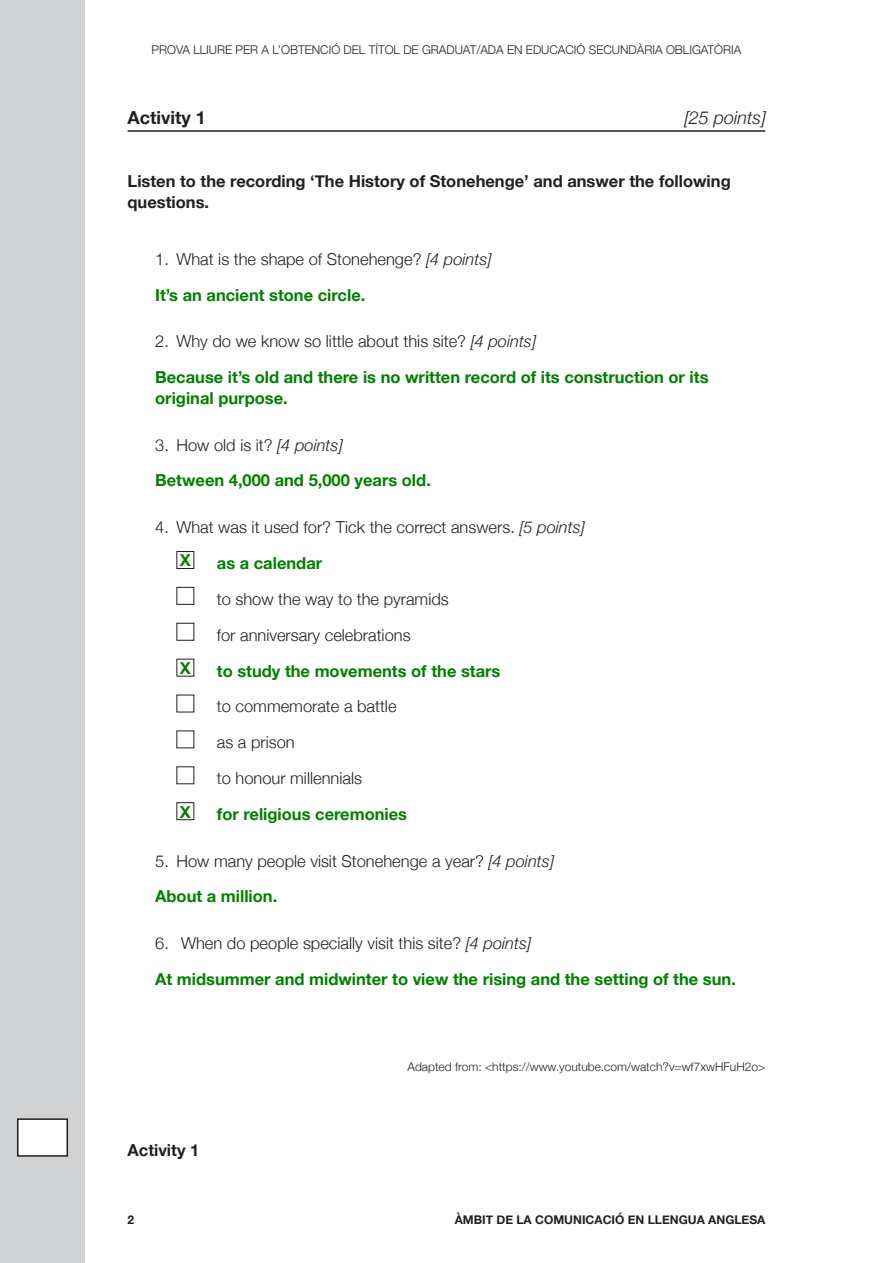
<style>
.page{position:relative;width:893px;height:1263px;background:#fff}
.page>*{position:absolute;margin:0;border:0;box-sizing:border-box;transform-origin:0 0}
.Activitat{font:italic 300 18px "Helvetica Neue";color:#231f20}
.Activitat-2{font:700 18px "Helvetica Neue";color:#231f20}
.Subpregunta{font:300 16.5px "Helvetica Neue";color:#231f20}
.Subpregunta-2{font:700 16.5px/21px "Helvetica Neue";color:#008000}
.Pregunta{font:700 16.5px/21px "Helvetica Neue";color:#231f20}
.Text{font:700 16.5px "Helvetica Neue";color:#231f20}
.Text-2{font:700 16.5px "Helvetica Neue";color:#008000}
.Font{font:300 12px "Helvetica Neue";color:#231f20}
.t1{font:700 12px "Helvetica Neue";color:#231f20}
.s1{font-style:italic}
</style>
<div class="page">
<div style="left:0;top:0;width:85px;height:1263px;background:#d1d2d4"></div>
<hr style="left:128px;top:130px;width:637px;height:2px;background:#231f20">
<div style="left:176px;top:551px;width:18px;height:18px;border:1px solid #231f20"></div>
<div style="left:176px;top:587px;width:18px;height:18px;border:1px solid #231f20"></div>
<div style="left:176px;top:623px;width:18px;height:18px;border:1px solid #231f20"></div>
<div style="left:176px;top:802px;width:18px;height:18px;border:1px solid #231f20"></div>
<div style="left:18px;top:1119px;width:49px;height:37px;background:#fff"></div>
<div style="left:17px;top:1118px;width:51px;height:39px;border:2px solid #231f20"></div>
<p class="Font" style="left:152px;top:40px;width:591px">PROVA LLIURE PER A L’OBTENCIÓ DEL TÍTOL DE GRADUAT/ADA EN EDUCACIÓ SECUNDÀRIA OBLIGATÒRIA</p>
<h3 class="Activitat-2" style="left:128px;top:103px;width:80px">Activity 1</h3>
<h3 class="Activitat" style="left:684px;top:103px;width:83px">[25 points]</h3>
<h4 class="Pregunta" style="left:128px;top:171px;width:605px">Listen to the recording ‘The History of Stonehenge’ and answer the following questions.</h4>
<p class="Subpregunta" style="left:155px;top:246px;width:338px">1. What is the shape of Stonehenge? <span class="s1">[4 points]</span></p>
<p class="Subpregunta-2" style="left:155px;top:285px;width:212px">It’s an ancient stone circle.</p>
<p class="Subpregunta" style="left:155px;top:328px;width:382px">2. Why do we know so little about this site? <span class="s1">[4 points]</span></p>
<p class="Subpregunta-2" style="left:155px;top:367px;width:555px">Because it’s old and there is no written record of its construction or its original purpose.</p>
<p class="Subpregunta" style="left:155px;top:431px;width:189px">3. How old is it? <span class="s1">[4 points]</span></p>
<p class="Subpregunta-2" style="left:155px;top:470px;width:277px">Between 4,000 and 5,000 years old.</p>
<p class="Subpregunta" style="left:155px;top:514px;width:431px">4. What was it used for? Tick the correct answers. <span class="s1">[5 points]</span></p>
<p class="Text-2" style="left:180px;top:548px;width:13px">X</p>
<p class="Subpregunta-2" style="left:217px;top:553px;width:107px">as a calendar</p>
<p class="Subpregunta" style="left:217px;top:585px;width:233px">to show the way to the pyramids</p>
<p class="Subpregunta" style="left:217px;top:621px;width:195px">for anniversary celebrations</p>
<p class="Text-2" style="left:180px;top:655px;width:13px">X</p>
<p class="Subpregunta-2" style="left:217px;top:660px;width:285px">to study the movements of the stars</p>
<p class="Subpregunta" style="left:217px;top:693px;width:181px">to commemorate a battle</p>
<p class="Subpregunta" style="left:217px;top:729px;width:79px">as a prison</p>
<p class="Subpregunta" style="left:217px;top:765px;width:147px">to honour millennials</p>
<p class="Text-2" style="left:180px;top:799px;width:13px">X</p>
<p class="Subpregunta-2" style="left:217px;top:804px;width:192px">for religious ceremonies</p>
<p class="Subpregunta" style="left:155px;top:847px;width:400px">5. How many people visit Stonehenge a year? <span class="s1">[4 points]</span></p>
<p class="Subpregunta-2" style="left:155px;top:886px;width:124px">About a million.</p>
<p class="Subpregunta" style="left:155px;top:930px;width:377px">6. When do people specially visit this site? <span class="s1">[4 points]</span></p>
<p class="Subpregunta-2" style="left:155px;top:969px;width:582px">At midsummer and midwinter to view the rising and the setting of the sun.</p>
<p class="Text" style="left:128px;top:1137px;width:73px">Activity 1</p>
<p class="Font" style="left:407px;top:1057px;width:359px">Adapted from: &lt;https://www.youtube.com/watch?v=wf7xwHFuH2o&gt;</p>
<p class="t1" style="left:128px;top:1210px;width:8px">2</p>
<p class="t1" style="left:455px;top:1210px;width:312px">ÀMBIT DE LA COMUNICACIÓ EN LLENGUA ANGLESA</p>
</div>
